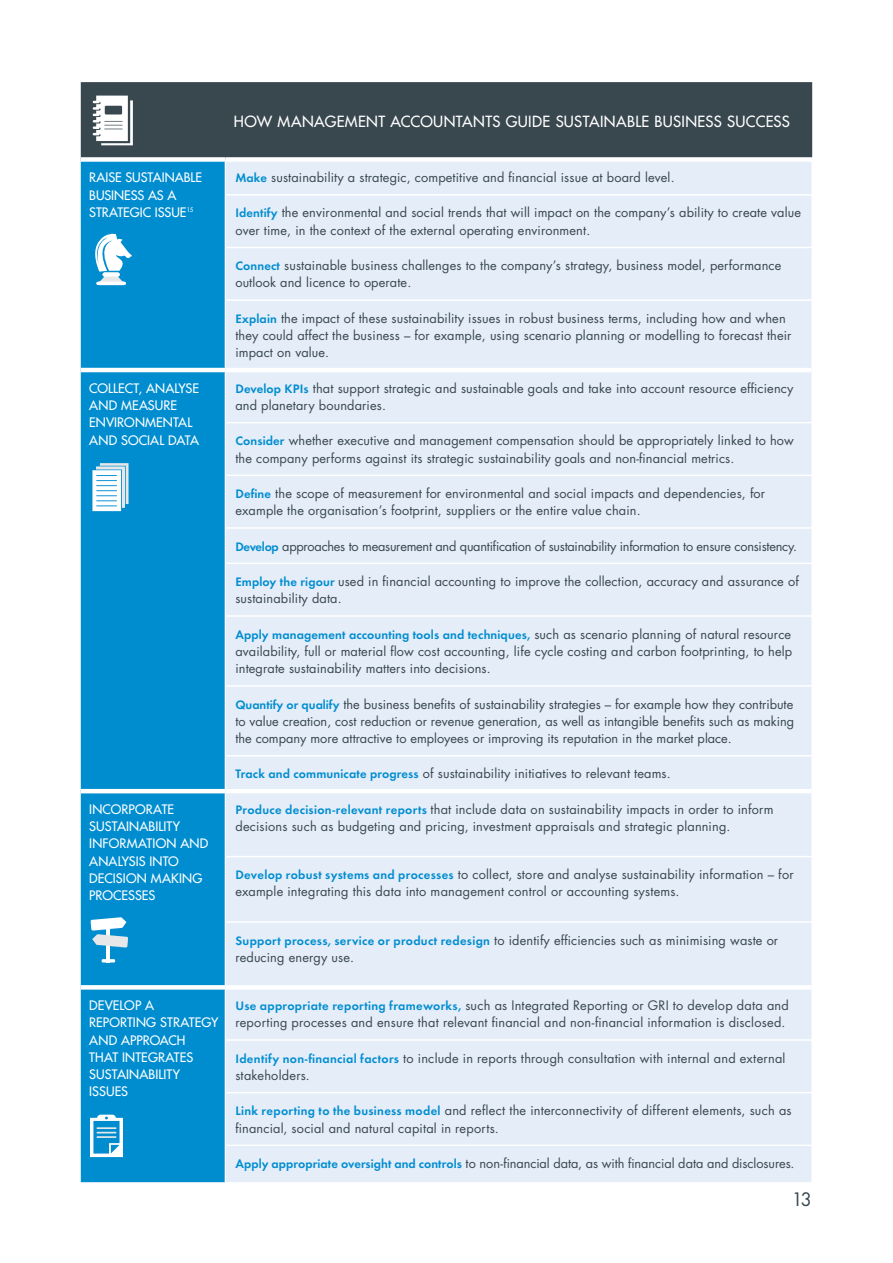
<style>
.page{position:relative;width:893px;height:1263px;background:#fff}
.page>*{position:absolute;margin:0;border:0;box-sizing:border-box;transform-origin:0 0}
.t1{font:18px "Futura";color:#39474f}
.t2{font:15px "Futura";letter-spacing:.025em;color:#fff}
.t3{font:12.75px/17.2px "Futura";letter-spacing:.01em;color:#39474f}
.t4{font:12.75px/17.2px "Futura";letter-spacing:.005em;color:#fff}
.t5{font:12.75px "Futura";letter-spacing:-.02em;color:#39474f}
.s1{font-weight:600;color:#008dd0}
</style>
<div class="page">
<div style="left:81px;top:82px;width:731px;height:75px;background:#39474f"></div>
<div style="left:81px;top:162px;width:144px;height:1020px;background:#008dd0"></div>
<div style="left:226px;top:162px;width:585px;height:1020px;background:#e4edf8"></div>
<hr style="left:81px;top:368px;width:144px;height:4px;background:#fff">
<hr style="left:81px;top:789px;width:144px;height:4px;background:#fff">
<div style="left:81px;top:985px;width:144px;height:5px;background:#fff"></div>
<hr style="left:226px;top:194px;width:587px;height:2px;background:#fff">
<hr style="left:226px;top:247px;width:587px;height:1px;background:#fff">
<hr style="left:226px;top:299px;width:587px;height:2px;background:#fff">
<hr style="left:226px;top:422px;width:587px;height:1px;background:#fff">
<hr style="left:226px;top:475px;width:587px;height:1px;background:#fff">
<hr style="left:226px;top:527px;width:587px;height:2px;background:#fff">
<hr style="left:226px;top:563px;width:587px;height:1px;background:#fff">
<hr style="left:226px;top:615px;width:587px;height:2px;background:#fff">
<hr style="left:226px;top:685px;width:587px;height:2px;background:#fff">
<hr style="left:226px;top:755px;width:587px;height:1px;background:#fff">
<hr style="left:226px;top:856px;width:587px;height:1px;background:#fff">
<hr style="left:226px;top:921px;width:587px;height:2px;background:#fff">
<hr style="left:226px;top:1039px;width:587px;height:2px;background:#fff">
<hr style="left:226px;top:1092px;width:587px;height:1px;background:#fff">
<hr style="left:226px;top:1144px;width:587px;height:2px;background:#fff">
<hr style="left:225px;top:368px;width:586px;height:4px;background:#fff">
<hr style="left:225px;top:789px;width:586px;height:4px;background:#fff">
<div style="left:225px;top:985px;width:586px;height:5px;background:#fff"></div>
<div style="left:101px;top:100px;width:32px;height:45px;background:linear-gradient(to bottom,#fff,#fff)"></div>
<div style="left:99px;top:98px;width:31px;height:45px;background:#39474f"></div>
<div style="left:96px;top:96px;width:32px;height:45px;background:#fff"></div>
<svg style="left:93px;top:101px;width:30px;height:35px"></svg>
<div style="left:105px;top:106px;width:17px;height:8px;background:#39474f"></div>
<svg style="left:92px;top:463px;width:37px;height:48px"></svg>
<svg style="left:90px;top:1115px;width:33px;height:42px"></svg>
<hr style="left:106px;top:920px;width:4px;height:42px;background:#fff">
<svg style="left:91px;top:917px;width:37px;height:30px"></svg>
<svg style="left:102px;top:959px;width:13px;height:3px"></svg>
<svg style="left:93px;top:231px;width:39px;height:54px"></svg>
<div style="left:102px;top:272px;width:18px;height:5px;background:#fff;border-radius:2px"></div>
<p class="t2" style="left:234px;top:112px;width:14px">HOW</p>
<p class="t2" style="left:277px;top:112px;width:514px">MANAGEMENT ACCOUNTANTS GUIDE SUSTAINABLE BUSINESS SUCCESS</p>
<p class="t4" style="left:89px;top:169px;width:114px">RAISE SUSTAINABLE<br>BUSINESS AS A<br>STRATEGIC ISSUE<sup>15</sup></p>
<p class="t3" style="left:235px;top:169px;width:441px"><span class="s1">Make</span> sustainability a strategic, competitive and financial issue at board level.</p>
<p class="t3" style="left:235px;top:204px;width:567px"><span class="s1">Identify</span> the environmental and social trends that will impact on the company’s ability to create value over time, in the context of the external operating environment.</p>
<p class="t3" style="left:235px;top:257px;width:547px"><span class="s1">Connect</span> sustainable business challenges to the company’s strategy, business model, performance outlook and licence to operate.</p>
<p class="t3" style="left:235px;top:310px;width:558px"><span class="s1">Explain</span> the impact of these sustainability issues in robust business terms, including how and when they could affect the business – for example, using scenario planning or modelling to forecast their impact on value.</p>
<p class="t4" style="left:89px;top:380px;width:111px">CO LLECT, ANALYSE<br>AND MEASURE<br>ENVIRONMENTAL<br>AND SOCIAL DATA</p>
<p class="t3" style="left:235px;top:379px;width:560px"><span class="s1">Develop KPIs</span> that support strategic and sustainable goals and take into account resource efficiency and planetary boundaries.</p>
<p class="t3" style="left:235px;top:432px;width:560px"><span class="s1">Consider</span> whether executive and management compensation should be appropriately linked to how the company performs against its strategic sustainability goals and non-financial metrics.</p>
<p class="t3" style="left:235px;top:485px;width:531px"><span class="s1">Define</span> the scope of measurement for environmental and social impacts and dependencies, for example the organisation’s footprint, suppliers or the entire value chain.</p>
<p class="t5" style="left:235px;top:538px;width:563px"><span class="s1">Develop</span> approaches to measurement and quantification of sustainability information to ensure consistency.</p>
<p class="t3" style="left:235px;top:573px;width:565px"><span class="s1">Employ the rigour</span> used in financial accounting to improve the collection, accuracy and assurance of sustainability data.</p>
<p class="t3" style="left:235px;top:625px;width:558px;text-align:justify"><span class="s1">Apply management accounting tools and techniques,</span> such as scenario planning of natural resource availability, full or material flow cost accounting, life cycle costing and carbon footprinting, to help integrate sustainability matters into decisions.</p>
<p class="t3" style="left:235px;top:695px;width:560px;text-align:justify"><span class="s1">Quantify or qualify</span> the business benefits of sustainability strategies – for example how they contribute to value creation, cost reduction or revenue generation, as well as intangible benefits such as making the company more attractive to employees or improving its reputation in the market place.</p>
<p class="t3" style="left:235px;top:765px;width:437px"><span class="s1">Track and communicate progress</span> of sustainability initiatives to relevant teams.</p>
<p class="t4" style="left:89px;top:801px;width:31px">INCORPOR</p>
<p class="t4" style="left:89px;top:801px;width:92px;text-indent:64px">ATE<br>SUSTAINABILITY<br>INFORM</p>
<p class="t4" style="left:89px;top:835px;width:120px;text-indent:49px">ATION AND<br>ANALYSIS INTO<br>DECISION MAKING<br>PRO</p>
<p class="t4" style="left:113px;top:887px;width:43px">CESSES</p>
<p class="t4" style="left:89px;top:997px;width:66px">DEVELOP A<br>REPOR</p>
<p class="t4" style="left:89px;top:1014px;width:131px;text-indent:38px">TING STRATEGY<br>AND APPRO</p>
<p class="t4" style="left:89px;top:1031px;width:105px;text-indent:71px">ACH<br>THAT INTEGRATES<br>SUSTAINABILITY<br>ISSUES</p>
<p class="t3" style="left:235px;top:801px;width:540px"><span class="s1">Produce decision-relevant reports</span> that include data on sustainability impacts in order to inform decisions such as budgeting and pricing, investment appraisals and strategic planning.</p>
<p class="t3" style="left:235px;top:866px;width:560px"><span class="s1">Develop robust systems and processes</span> to collect, store and analyse sustainability information – for example integrating this data into management control or accounting systems.</p>
<p class="t3" style="left:235px;top:931px;width:544px"><span class="s1">Support process, service or product redesign</span> to identify efficiencies such as minimising waste or reducing energy use.</p>
<p class="t3" style="left:235px;top:997px;width:555px"><span class="s1">Use appropriate reporting frameworks,</span> such as Integrated Reporting or GRI to develop data and reporting processes and ensure that relevant financial and non-financial information is disclosed.</p>
<p class="t3" style="left:235px;top:1049px;width:551px"><span class="s1">Identify non-financial factors</span> to include in reports through consultation with internal and external stakeholders.</p>
<p class="t3" style="left:235px;top:1102px;width:558px"><span class="s1">Link reporting to the business model</span> and reflect the interconnectivity of different elements, such as financial, social and natural capital in reports.</p>
<p class="t3" style="left:235px;top:1155px;width:561px"><span class="s1">Apply appropriate oversight and controls</span> to non-financial data, as with financial data and disclosures.</p>
<h1 class="t1" style="left:792px;top:1188px;width:22px">13</h1>
</div>
